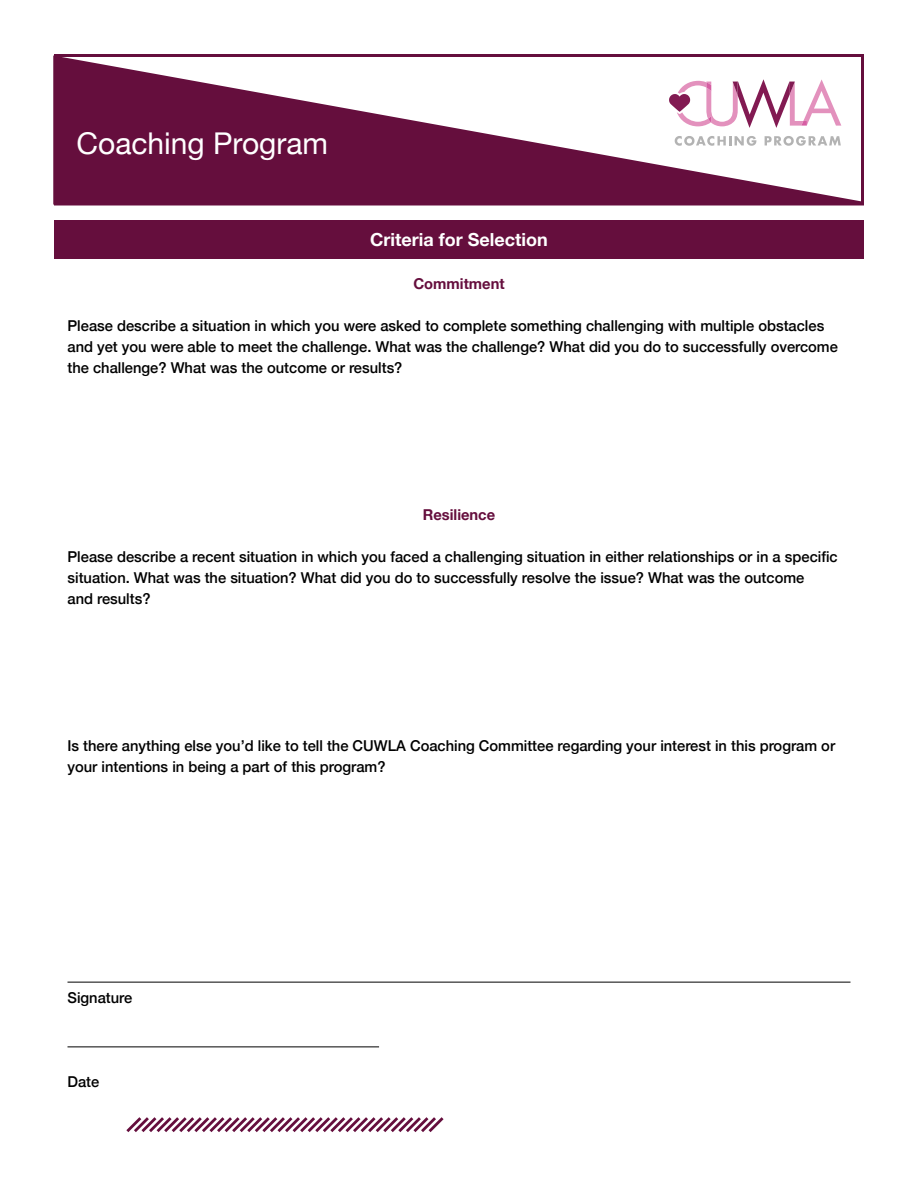
<style>
.page{position:relative;width:918px;height:1188px;background:#fff}
.page>*{position:absolute;margin:0;border:0;box-sizing:border-box;transform-origin:0 0}
.t1{font:30px "Helvetica Neue";color:#fff}
.t2{font:700 18px "Helvetica Neue";color:#fff}
.t3{font:500 15px/21px "Helvetica Neue";color:#000}
.t4{font:700 15px "Helvetica Neue";color:#650e3d}
</style>
<div class="page">
<svg style="left:53px;top:55px;width:807px;height:150px;fill:#650e3d"></svg>
<div style="left:54px;top:54px;width:810px;height:152px;border:3px solid #650e3d"></div>
<hr style="left:68px;top:982px;width:782px;height:1px;background:#000">
<svg style="left:126px;top:1117px;width:318px;height:15px"></svg>
<div style="left:54px;top:221px;width:810px;height:38px;background:#650e3d"></div>
<hr style="left:68px;top:1047px;width:311px;height:1px;background:#000">
<svg style="left:669px;top:79px;width:172px;height:49px"></svg>
<svg style="left:675px;top:136px;width:81px;height:10px"></svg>
<svg style="left:765px;top:136px;width:76px;height:10px"></svg>
<h1 class="t1" style="left:76px;top:122px;width:253px">Coaching Program</h1>
<p class="t2" style="left:370px;top:225px;width:179px">Criteria for Selection</p>
<p class="t4" style="left:413px;top:272px;width:93px">Commitment</p>
<p class="t3" style="left:68px;top:314px;width:772px">Please describe a situation in which you were asked to complete something challenging with multiple obstacles and yet you were able to meet the challenge. What was the challenge? What did you do to successfully overcome the challenge? What was the outcome or results?</p>
<p class="t4" style="left:423px;top:503px;width:74px">Resilience</p>
<p class="t3" style="left:68px;top:545px;width:772px">Please describe a recent situation in which you faced a challenging situation in either relationships or in a specific situation. What was the situation? What did you do to successfully resolve the issue? What was the outcome<br>and results?</p>
<p class="t3" style="left:68px;top:734px;width:769px">Is there anything else you’d like to tell the CUWLA Coaching Committee regarding your interest in this program or your intentions in being a part of this program?</p>
<p class="t3" style="left:68px;top:986px;width:66px">Signature</p>
<p class="t3" style="left:68px;top:1070px;width:33px">Date</p>
</div>
